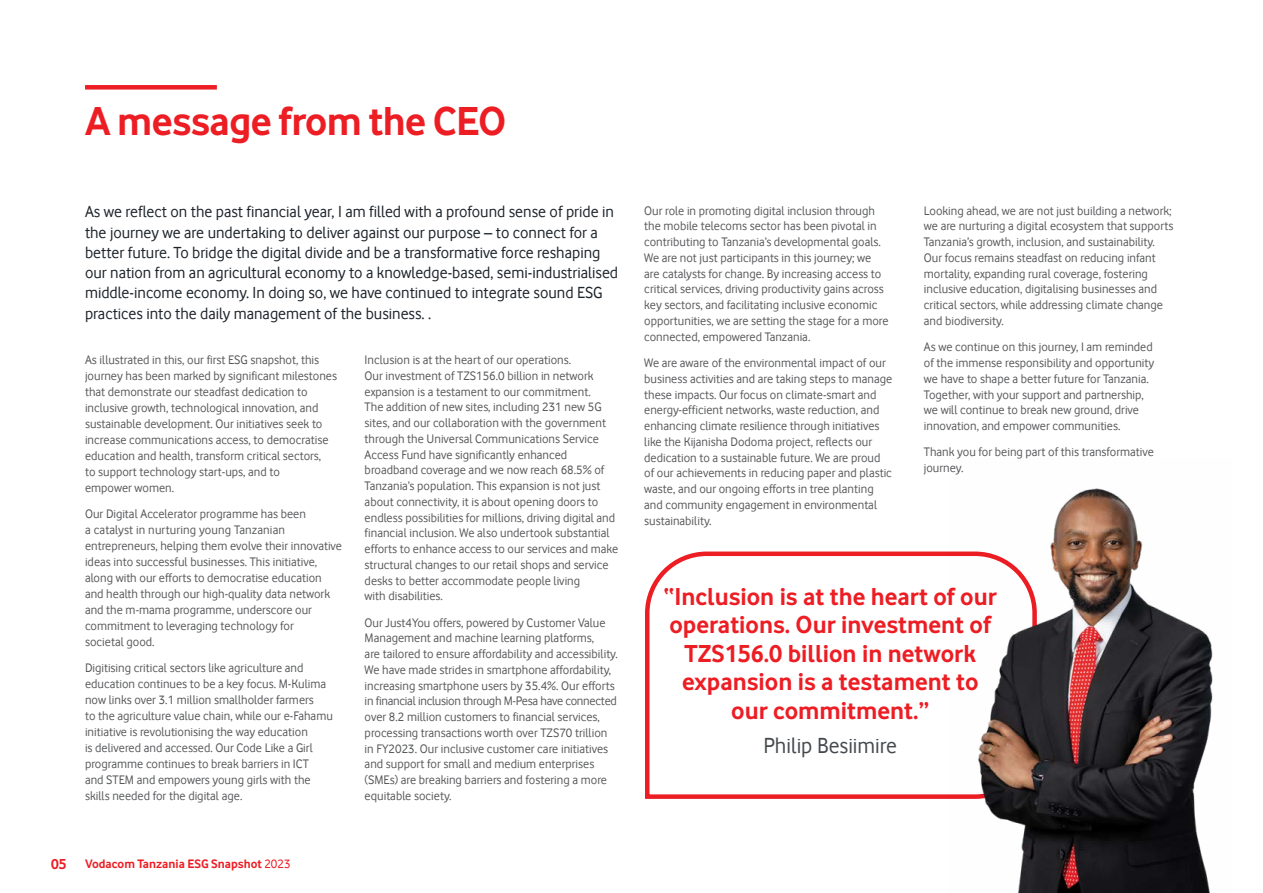
<style>
.page{position:relative;width:1263px;height:893px;background:#fff}
.page>*{position:absolute;margin:0;border:0;box-sizing:border-box;transform-origin:0 0}
.t1{font:700 42px "Vodafone Rg";letter-spacing:-.015em;color:#ed1d24}
.t2{font:700 25.5px/28.5px "Vodafone Rg";color:#ed1d24;text-align:center}
.t3{font:22.5px "Vodafone Rg";color:#44494d}
.t4{font:16.5px/20.2px "Vodafone Rg";color:#1c2329}
.t5{font:12.75px/15.8px "Vodafone Rg";color:#58595b}
.t6{font:700 12.75px "Vodafone Rg";color:#ed1d24}
.s1{font-size:15px}
.s2{font-weight:400}
</style>
<div class="page">
<div style="left:85px;top:85px;width:132px;height:5px;background:#ed1d24"></div>
<svg style="left:645px;top:551px;width:303px;height:248px"></svg>
<img style="left:948px;top:488px;width:265px;height:405px">
<h1 class="t1" style="left:85px;top:96px;width:423px">A message from the CEO</h1>
<p class="t4" style="left:85px;top:202px;width:535px">As we reflect on the past financial year, I am filled with a profound sense of pride in the journey we are undertaking to deliver against our purpose – to connect for a better future. To bridge the digital divide and be a transformative force reshaping our nation from an agricultural economy to a knowledge-based, semi-industrialised middle-income economy. In doing so, we have continued to integrate sound ESG practices into the daily management of the business. .</p>
<p class="t5" style="left:85px;top:352px;width:253px">As illustrated in this, our first ESG snapshot, this journey has been marked by significant milestones that demonstrate our steadfast dedication to inclusive growth, technological innovation, and sustainable development. Our initiatives seek to increase communications access, to democratise education and health, transform critical sectors,<br>to support technology start-ups, and to<br>empower women.</p>
<p class="t5" style="left:85px;top:506px;width:259px">Our Digital Accelerator programme has been<br>a catalyst in nurturing young Tanzanian entrepreneurs, helping them evolve their innovative ideas into successful businesses. This initiative, along with our efforts to democratise education and health through our high-quality data network and the m-mama programme, underscore our commitment to leveraging technology for<br>societal good.</p>
<p class="t5" style="left:85px;top:660px;width:249px">Digitising critical sectors like agriculture and education continues to be a key focus. M-Kulima now links over 3.1 million smallholder farmers<br>to the agriculture value chain, while our e-Fahamu initiative is revolutionising the way education<br>is delivered and accessed. Our Code Like a Girl programme continues to break barriers in ICT<br>and STEM and empowers young girls with the skills needed for the digital age.</p>
<p class="t6" style="left:51px;top:856px;width:241px"><span class="s1">05</span> Vodacom Tanzania ESG Snapshot <span class="s2">2023</span></p>
<p class="t5" style="left:365px;top:352px;width:255px">Inclusion is at the heart of our operations.<br>Our investment of TZS156.0 billion in network expansion is a testament to our commitment.<br>The addition of new sites, including 231 new 5G sites, and our collaboration with the government through the Universal Communications Service Access Fund have significantly enhanced broadband coverage and we now reach 68.5% of Tanzania’s population. This expansion is not just about connectivity, it is about opening doors to endless possibilities for millions, driving digital and financial inclusion. We also undertook substantial efforts to enhance access to our services and make structural changes to our retail shops and service desks to better accommodate people living<br>with disabilities.</p>
<p class="t5" style="left:365px;top:614px;width:255px">Our Just4You offers, powered by Customer Value Management and machine learning platforms,<br>are tailored to ensure affordability and accessibility.<br>We have made strides in smartphone affordability, increasing smartphone users by 35.4%. Our efforts in financial inclusion through M-Pesa have connected over 8.2 million customers to financial services, processing transactions worth over TZS70 trillion in FY2023. Our inclusive customer care initiatives and support for small and medium enterprises (SMEs) are breaking barriers and fostering a more equitable society.</p>
<p class="t5" style="left:644px;top:203px;width:246px">Our role in promoting digital inclusion through the mobile telecoms sector has been pivotal in contributing to Tanzania’s developmental goals.<br>We are not just participants in this journey; we are catalysts for change. By increasing access to critical services, driving productivity gains across key sectors, and facilitating inclusive economic opportunities, we are setting the stage for a more connected, empowered Tanzania.</p>
<p class="t5" style="left:644px;top:355px;width:249px">We are aware of the environmental impact of our business activities and are taking steps to manage these impacts. Our focus on climate-smart and energy-efficient networks, waste reduction, and enhancing climate resilience through initiatives like the Kijanisha Dodoma project, reflects our dedication to a sustainable future. We are proud of our achievements in reducing paper and plastic waste, and our ongoing efforts in tree planting and community engagement in environmental sustainability.</p>
<p class="t5" style="left:924px;top:202px;width:251px">Looking ahead, we are not just building a network; we are nurturing a digital ecosystem that supports Tanzania’s growth, inclusion, and sustainability.<br>Our focus remains steadfast on reducing infant mortality, expanding rural coverage, fostering inclusive education, digitalising businesses and critical sectors, while addressing climate change and biodiversity.</p>
<p class="t5" style="left:924px;top:339px;width:232px">As we continue on this journey, I am reminded of the immense responsibility and opportunity we have to shape a better future for Tanzania.<br>Together, with your support and partnership, we will continue to break new ground, drive innovation, and empower communities.</p>
<p class="t5" style="left:924px;top:444px;width:232px">Thank you for being part of this transformative journey.</p>
<h2 class="t2" style="left:664px;top:581px;width:335px">“Inclusion is at the heart of our operations. Our investment of<br>TZS156.0 billion in network expansion is a testament to our commitment.”</h2>
<h3 class="t3" style="left:763px;top:732px;width:135px">Philip Besiimire</h3>
</div>
